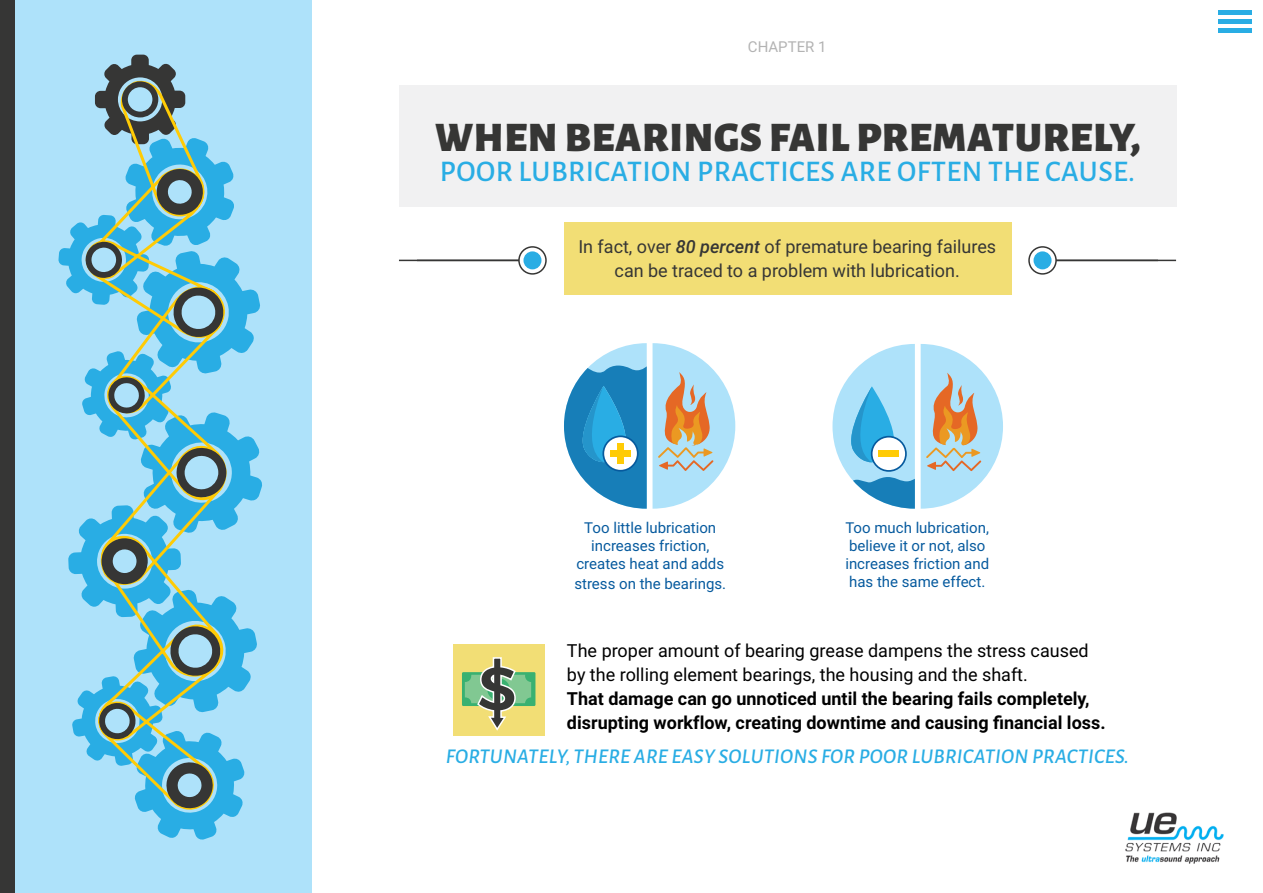
<style>
.page{position:relative;width:1263px;height:893px;background:#fff}
.page>*{position:absolute;margin:0;border:0;box-sizing:border-box;transform-origin:0 0}
.t1{font:900 42px "Alegreya Sans";letter-spacing:.015em;color:#363635}
.t2{font:500 30px "Alegreya Sans";letter-spacing:.015em;color:#29ade4}
.t3{font:italic 500 21px "Alegreya Sans";letter-spacing:.015em;color:#29ade4}
.t4{font:700 18px/24px "Roboto";color:#000}
.t5{font:18px/24px "Roboto";color:#000}
.t6{font:18px/24px "Roboto";color:#363635;text-align:center}
.t7{font:15px/18px "Roboto";color:#065a9e;text-align:center}
.t8{font:15px "Roboto";color:#b3b3b3}
.s1{font-weight:500;font-style:italic}
</style>
<div class="page">
<div style="left:564px;top:222px;width:447px;height:72px;background:#f2de75"></div>
<div style="left:399px;top:86px;width:777px;height:121px;background:#f1f1f2"></div>
<div style="left:0;top:0;width:311px;height:893px;background:#aee2fa"></div>
<div style="left:0;top:0;width:14px;height:893px;background:#363635"></div>
<div style="left:518px;top:246px;width:29px;height:29px;border:2px solid #363635;border-radius:50%"></div>
<div style="left:523px;top:251px;width:18px;height:18px;background:#29ade4;border-radius:50%"></div>
<hr style="left:399px;top:260px;width:120px;height:1px;background:#363635">
<div style="left:1028px;top:246px;width:29px;height:29px;border:2px solid #363635;border-radius:50%"></div>
<div style="left:1033px;top:251px;width:18px;height:18px;background:#29ade4;border-radius:50%"></div>
<hr style="left:1056px;top:260px;width:120px;height:1px;background:#363635">
<div style="left:453px;top:644px;width:92px;height:92px;background:#f2de75"></div>
<div style="left:462px;top:672px;width:73px;height:34px;background:#39b171"></div>
<svg style="left:465px;top:657px;width:66px;height:74px"></svg>
<svg style="left:564px;top:343px;width:171px;height:166px"></svg>
<svg style="left:921px;top:344px;width:82px;height:165px"></svg>
<svg style="left:832px;top:344px;width:83px;height:165px"></svg>
<img style="left:1125px;top:812px;width:99px;height:52px">
<svg style="left:58px;top:55px;width:204px;height:785px"></svg>
<hr style="left:1218px;top:11px;width:33px;height:4px;background:#29ade4">
<hr style="left:1218px;top:20px;width:33px;height:4px;background:#29ade4">
<hr style="left:1218px;top:29px;width:33px;height:4px;background:#29ade4">
<p class="t8" style="left:748px;top:36px;width:80px">Chapter 1</p>
<h1 class="t1" style="left:435px;top:104px;width:707px">WHEN BEARINGS FAIL PREMATURELY,</h1>
<h2 class="t2" style="left:440px;top:150px;width:697px">POOR LUBRICATION PRACTICES ARE OFTEN THE CAUSE.</h2>
<p class="t6" style="left:578px;top:234px;width:419px">In fact, over <span class="s1">80 percent</span> of premature bearing failures can be traced to a problem with lubrication.</p>
<p class="t7" style="left:576px;top:518px;width:149px">Too little lubrication increases friction, creates heat and adds</p>
<p class="t7" style="left:574px;top:574px;width:153px">stress on the bearings.</p>
<p class="t7" style="left:845px;top:518px;width:145px;text-align:left">Too much lubrication, believe it or not, also increases friction and has the same effect.</p>
<p class="t5" style="left:567px;top:638px;width:523px">The proper amount of bearing grease dampens the stress caused by the rolling element bearings, the housing and the shaft.</p>
<p class="t4" style="left:567px;top:686px;width:540px">That damage can go unnoticed until the bearing fails completely, disrupting workflow, creating downtime and causing financial loss.</p>
<h3 class="t3" style="left:446px;top:741px;width:684px">FORTUNATELY, THERE ARE EASY SOLUTIONS FOR POOR LUBRICATION PRACTICES.</h3>
</div>
